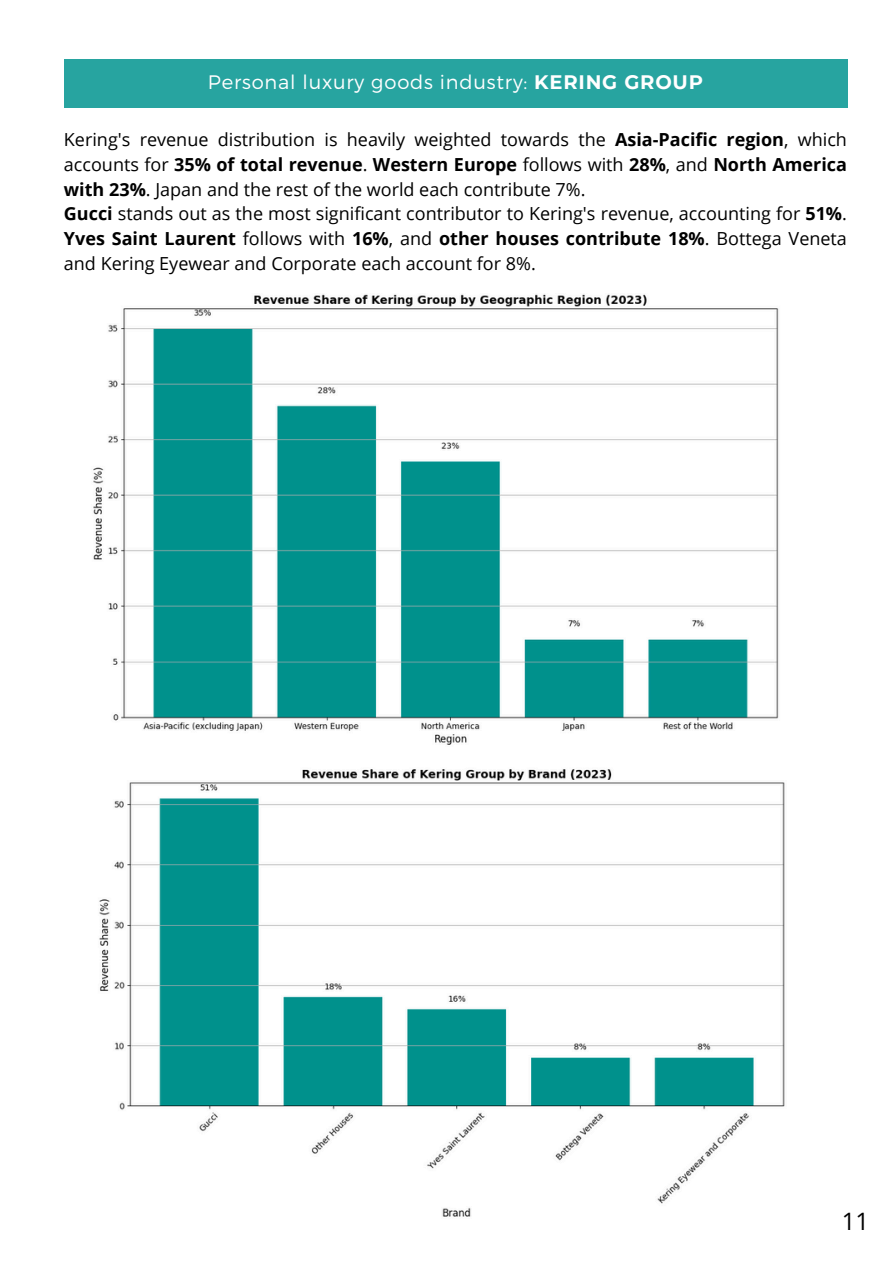
<style>
.page{position:relative;width:894px;height:1264px;background:#fff}
.page>*{position:absolute;margin:0;border:0;box-sizing:border-box;transform-origin:0 0}
.t1{font:24px "Open Sans";color:#000}
.t2{font:300 19.5px "Montserrat";letter-spacing:.04em;color:#fff}
.t3{font:18px/24.8px "Open Sans";color:#000}
.s1{font-weight:700}
</style>
<div class="page">
<div style="left:64px;top:59px;width:782px;height:49px;background:#27a4a0"></div>
<img style="left:99px;top:769px;width:686px;height:448px">
<img style="left:93px;top:294px;width:686px;height:451px">
<p class="t2" style="left:208px;top:70px;width:496px">Personal luxury goods industry: <span class="s1">KERING GROUP</span></p>
<p class="t3" style="left:64px;top:127px;width:784px">Kering's revenue distribution is heavily weighted towards the <span class="s1">Asia-Pacific region</span>, which accounts for <span class="s1">35% of total revenue</span>. <span class="s1">Western Europe</span> follows with <span class="s1">28%</span>, and <span class="s1">North America with 23%</span>. Japan and the rest of the world each contribute 7%.<br><span class="s1">Gucci</span> stands out as the most significant contributor to Kering's revenue, accounting for <span class="s1">51%</span>.<br><span class="s1">Yves Saint Laurent</span> follows with <span class="s1">16%</span>, and <span class="s1">other houses contribute 18%</span>. Bottega Veneta and Kering Eyewear and Corporate each account for 8%.</p>
<h1 class="t1" style="left:841px;top:1203px;width:29px">11</h1>
</div>
